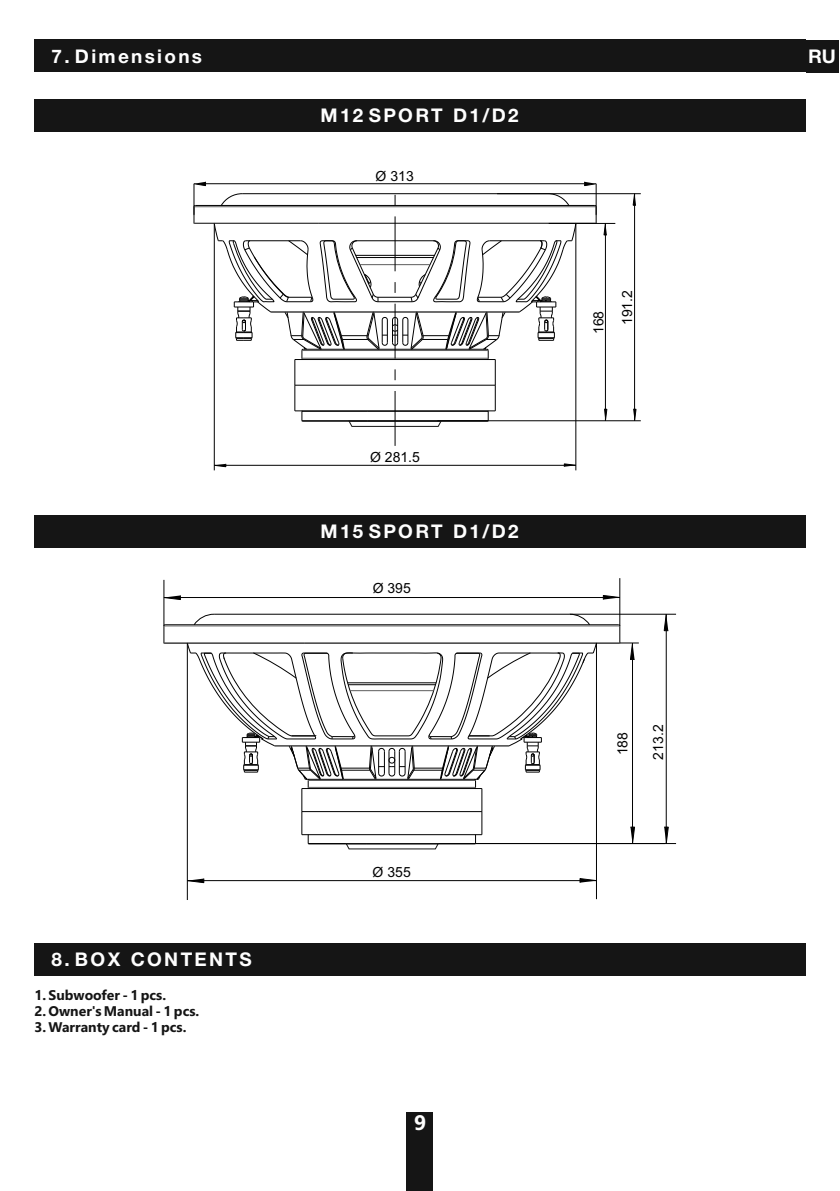
<style>
.page{position:relative;width:840px;height:1191px;background:#fff}
.page>*{position:absolute;margin:0;border:0;box-sizing:border-box;transform-origin:0 0}
.t1{font:700 21px "Segoe UI";color:#fefefe}
.t2{font:900 19px "Helvetica Neue Cyr";letter-spacing:.12em;color:#fefefe}
.t3{font:700 14px "Segoe UI";color:#151515}
.t4{font:14px/28.6px "Arial";color:#000}
</style>
<div class="page">
<div style="left:34px;top:40px;width:770px;height:32px;background:#151515"></div>
<div style="left:34px;top:99px;width:770px;height:33px;background:#151515"></div>
<div style="left:805px;top:40px;width:32px;height:32px;background:#151515"></div>
<div style="left:406px;top:1112px;width:27px;height:78px;background:#151515"></div>
<div style="left:34px;top:515px;width:770px;height:33px;background:#151515"></div>
<div style="left:34px;top:943px;width:770px;height:32px;background:#151515"></div>
<hr style="left:195px;top:205px;width:399px;height:1px;background:#000">
<hr style="left:194px;top:206px;width:401px;height:1px;background:#5d5d5d">
<hr style="left:194px;top:223px;width:124px;height:1px;background:#5d5d5d">
<svg style="left:215px;top:463px;width:11px;height:4px"></svg>
<svg style="left:563px;top:463px;width:12px;height:4px"></svg>
<hr style="left:214px;top:223px;width:1px;height:247px;background:#000">
<hr style="left:575px;top:223px;width:1px;height:247px;background:#000">
<hr style="left:214px;top:465px;width:361px;height:1px;background:#000">
<svg style="left:632px;top:194px;width:4px;height:12px"></svg>
<svg style="left:633px;top:409px;width:3px;height:11px"></svg>
<hr style="left:497px;top:193px;width:143px;height:1px;background:#000">
<hr style="left:437px;top:420px;width:203px;height:1px;background:#000">
<hr style="left:634px;top:194px;width:1px;height:227px;background:#000">
<svg style="left:603px;top:224px;width:4px;height:11px"></svg>
<svg style="left:603px;top:409px;width:4px;height:12px"></svg>
<hr style="left:548px;top:223px;width:67px;height:1px;background:#000">
<hr style="left:604px;top:223px;width:1px;height:198px;background:#000">
<hr style="left:595px;top:184px;width:1px;height:31px;background:#000">
<hr style="left:193px;top:184px;width:1px;height:31px;background:#000">
<hr style="left:205px;top:183px;width:379px;height:1px;background:#000">
<svg style="left:583px;top:181px;width:13px;height:5px"></svg>
<svg style="left:593px;top:204px;width:3px;height:19px"></svg>
<svg style="left:193px;top:205px;width:3px;height:19px"></svg>
<svg style="left:193px;top:181px;width:13px;height:5px"></svg>
<svg style="left:163px;top:624px;width:3px;height:20px"></svg>
<svg style="left:194px;top:613px;width:21px;height:11px"></svg>
<svg style="left:568px;top:613px;width:22px;height:11px"></svg>
<hr style="left:214px;top:614px;width:355px;height:1px;background:#000">
<hr style="left:164px;top:643px;width:140px;height:1px;background:#000">
<hr style="left:304px;top:643px;width:315px;height:1px;background:#000">
<hr style="left:165px;top:624px;width:453px;height:1px;background:#000">
<hr style="left:304px;top:642px;width:315px;height:1px;background:#5d5d5d">
<hr style="left:164px;top:642px;width:140px;height:1px;background:#5d5d5d">
<hr style="left:164px;top:625px;width:455px;height:1px;background:#5d5d5d">
<svg style="left:188px;top:878px;width:16px;height:5px"></svg>
<svg style="left:579px;top:878px;width:16px;height:5px"></svg>
<hr style="left:187px;top:643px;width:1px;height:257px;background:#000">
<hr style="left:595px;top:643px;width:1px;height:256px;background:#000">
<hr style="left:187px;top:880px;width:409px;height:1px;background:#000">
<svg style="left:663px;top:615px;width:5px;height:16px"></svg>
<svg style="left:664px;top:826px;width:4px;height:17px"></svg>
<hr style="left:569px;top:614px;width:106px;height:1px;background:#000">
<hr style="left:475px;top:843px;width:200px;height:1px;background:#000">
<hr style="left:665px;top:614px;width:1px;height:229px;background:#000">
<svg style="left:630px;top:826px;width:4px;height:17px"></svg>
<svg style="left:617px;top:623px;width:21px;height:37px"></svg>
<hr style="left:631px;top:643px;width:1px;height:200px;background:#000">
<svg style="left:164px;top:595px;width:17px;height:5px"></svg>
<svg style="left:602px;top:595px;width:17px;height:5px"></svg>
<hr style="left:163px;top:580px;width:1px;height:46px;background:#000">
<hr style="left:619px;top:578px;width:1px;height:48px;background:#000">
<hr style="left:164px;top:597px;width:455px;height:1px;background:#000">
<svg style="left:213px;top:193px;width:363px;height:253px"></svg>
<svg style="left:186px;top:642px;width:411px;height:207px"></svg>
<h2 class="t2" style="left:52px;top:49px;width:152px">7. Dimensions</h2>
<h2 class="t2" style="left:807px;top:49px;width:29px">RU</h2>
<h2 class="t2" style="left:320px;top:109px;width:199px">M12 SPORT D1/D2</h2>
<p class="t4" style="left:375px;top:163px;width:40px">Ø 313</p>
<p class="t4" style="left:370px;top:444px;width:51px">Ø 281.5</p>
<h2 class="t2" style="left:320px;top:525px;width:199px">M15 SPORT D1/D2</h2>
<p class="t4" style="left:372px;top:575px;width:40px">Ø 395</p>
<h2 class="t2" style="left:52px;top:952px;width:201px">8. BOX CONTENTS</h2>
<p class="t3" style="left:34px;top:989px;width:133px">1. Subwoofer - 1 pcs.</p>
<p class="t3" style="left:34px;top:1005px;width:166px">2. Owner's Manual - 1 pcs.</p>
<p class="t3" style="left:34px;top:1021px;width:154px">3. Warranty card - 1 pcs.</p>
<p class="t4" style="left:372px;top:859px;width:40px">Ø 355</p>
<h1 class="t1" style="left:414px;top:1115px;width:14px">9</h1>
<p class="t4" style="left:585px;top:325px;width:37px;text-indent:-9px;rotate:-90deg">168<br>191.2</p>
<p class="t4" style="left:609px;top:755px;width:25px;rotate:-90deg">188</p>
<p class="t4" style="left:644px;top:759px;width:37px;rotate:-90deg">213.2</p>
</div>
